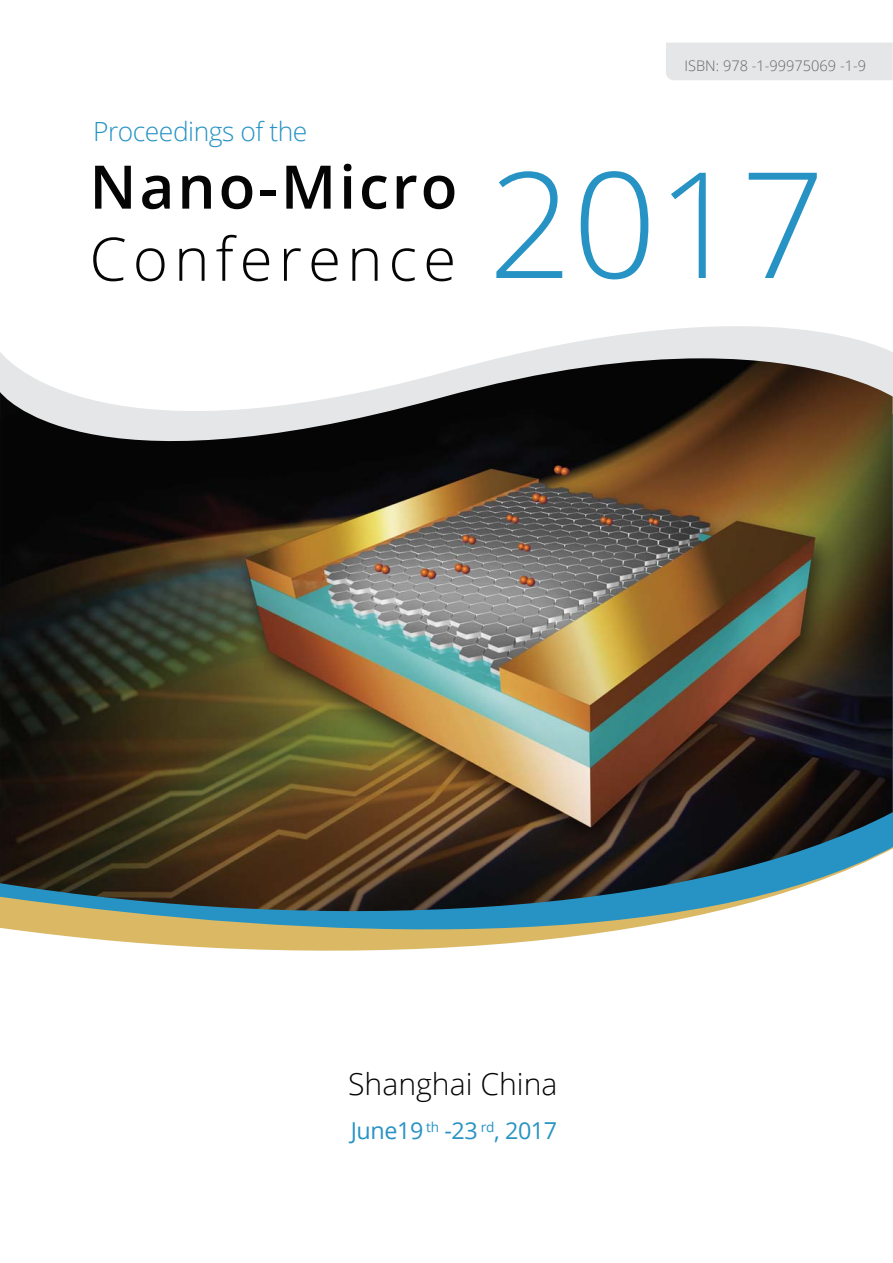
<style>
.page{position:relative;width:893px;height:1263px;background:#fff}
.page>*{position:absolute;margin:0;border:0;box-sizing:border-box;transform-origin:0 0}
.t1{font:300 147.45px "Open Sans";color:#2793c4}
.t2{font:600 60.15px "Open Sans";letter-spacing:.05em;color:#050505}
.t3{font:300 60.15px "Open Sans";letter-spacing:.1em;color:#050505}
.t4{font:300 30.15px "Open Sans";color:#040404}
.t5{font:300 26.4px "Open Sans";letter-spacing:-.02em;color:#2793c4}
.t6{font:23.4px "Open Sans";letter-spacing:-.02em;color:#2793c4}
.t7{font:300 14.55px "Open Sans";color:#666}
</style>
<div class="page">
<div style="left:666px;top:43px;width:227px;height:37px;background:#e5e6e7"></div>
<svg style="left:0;top:326px;width:893px;height:625px"></svg>
<img style="left:0;top:358px;width:893px;height:554px">
<h3 class="t5" style="left:93px;top:113px;width:216px">Proceedings of the</h3>
<h2 class="t2" style="left:89px;top:144px;width:369px">Nano-Micro</h2>
<h2 class="t3" style="left:89px;top:217px;width:368px">Conference</h2>
<p class="t7" style="left:684px;top:56px;width:183px">ISBN: 978 -1-99975069 -1-9</p>
<h1 class="t1" style="left:488px;top:121px;width:338px">2017</h1>
<h3 class="t4" style="left:348px;top:1063px;width:211px">Shanghai China</h3>
<h3 class="t6" style="left:351px;top:1114px;width:208px">June19 <sup>th</sup> -23 <sup>rd</sup>, 2017</h3>
</div>
